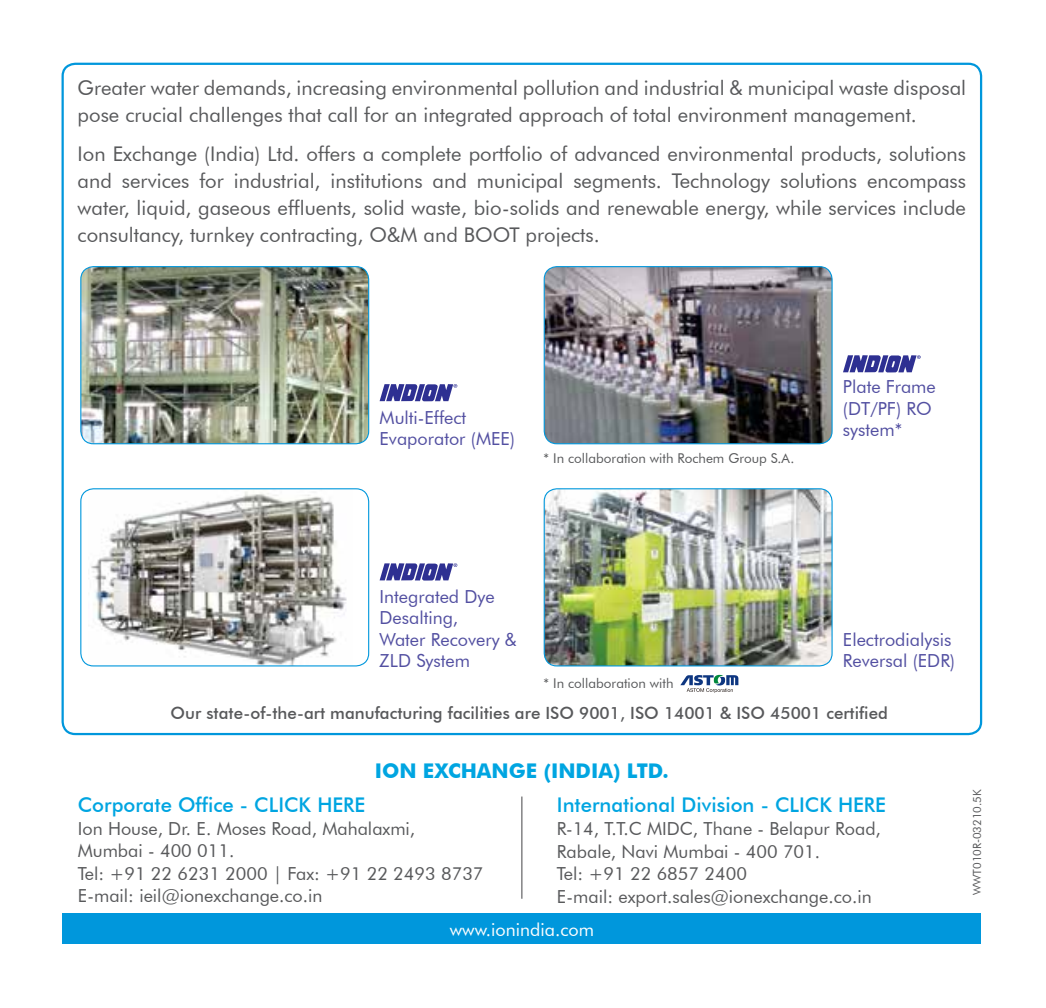
<style>
.page{position:relative;width:1046px;height:1008px;background:#fff}
.page>*{position:absolute;margin:0;border:0;box-sizing:border-box;transform-origin:0 0}
.t1{font:20.25px/27px "Futura BT";color:#58595b}
.t2{font:500 20.25px "Futura BT";color:#00a5e1}
.t3{font:700 20.25px "Futura BT";color:#00a5e1}
.t4{font:18px/22.3px "Futura BT";color:#58595b}
.t5{font:18px/21.6px "Futura BT";color:#524fa1}
.t6{font:18px "Futura BT";color:#fff}
.t7{font:500 16.88px "Futura BT";color:#58595b}
.t8{font:13.5px "Futura BT";color:#58595b}
.t9{font:11.25px "Futura BT";color:#58595b}
</style>
<div class="page">
<img style="left:81px;top:267px;width:288px;height:177px">
<div style="left:80px;top:266px;width:289px;height:178px;border:1px solid #0097dc;border-radius:13px"></div>
<img style="left:544px;top:267px;width:288px;height:177px">
<div style="left:544px;top:266px;width:289px;height:178px;border:1px solid #0097dc;border-radius:13px"></div>
<img style="left:88px;top:490px;width:259px;height:176px">
<div style="left:80px;top:488px;width:289px;height:178px;border:1px solid #0097dc;border-radius:13px"></div>
<img style="left:544px;top:489px;width:288px;height:177px">
<div style="left:544px;top:488px;width:289px;height:178px;border:1px solid #0097dc;border-radius:13px"></div>
<svg style="left:380px;top:384px;width:77px;height:17px"></svg>
<svg style="left:843px;top:355px;width:78px;height:17px"></svg>
<svg style="left:380px;top:563px;width:77px;height:17px"></svg>
<svg style="left:680px;top:675px;width:58px;height:18px"></svg>
<hr style="left:521px;top:796px;width:1px;height:103px;background:#58595b">
<div style="left:63px;top:913px;width:918px;height:31px;background:#0097dc"></div>
<p class="t1" style="left:78px;top:74px;width:890px">Greater water demands, increasing environmental pollution and industrial &amp; municipal waste disposal pose crucial challenges that call for an integrated approach of total environment management.</p>
<p class="t1" style="left:78px;top:140px;width:890px;text-align:justify">Ion Exchange (India) Ltd. offers a complete portfolio of advanced environmental products, solutions and services for industrial, institutions and municipal segments. Technology solutions encompass water, liquid, gaseous effluents, solid waste, bio-solids and renewable energy, while services include consultancy, turnkey contracting, O&amp;M and BOOT projects.</p>
<p class="t5" style="left:380px;top:406px;width:137px">Multi-Effect<br>Evaporator (MEE)</p>
<p class="t8" style="left:544px;top:450px;width:252px">* In collaboration with Rochem Group S.A.</p>
<p class="t5" style="left:380px;top:585px;width:139px">Integrated Dye<br>Desalting,<br>Water Recovery &amp;<br>ZLD System</p>
<p class="t8" style="left:544px;top:675px;width:131px">* In collaboration with</p>
<p class="t5" style="left:843px;top:376px;width:94px">Plate Frame (DT/PF) RO system*</p>
<p class="t5" style="left:843px;top:628px;width:114px">Electrodialysis<br>Reversal (EDR)</p>
<p class="t7" style="left:171px;top:702px;width:719px">Our state-of-the-art manufacturing facilities are ISO 9001, ISO 14001 &amp; ISO 45001 certified</p>
<p class="t3" style="left:375px;top:758px;width:296px">ION EXCHANGE (INDIA) LTD.</p>
<p class="t2" style="left:78px;top:792px;width:289px">Corporate Office - CLICK HERE</p>
<p class="t4" style="left:78px;top:817px;width:407px">Ion House, Dr. E. Moses Road, Mahalaxmi, Mumbai - 400 011.<br>Tel: +91 22 6231 2000 | Fax: +91 22 2493 8737<br>E-mail: ieil@ionexchange.co.in</p>
<p class="t2" style="left:557px;top:792px;width:331px">International Division - CLICK HERE</p>
<p class="t4" style="left:557px;top:817px;width:325px">R-14, T.T.C MIDC, Thane - Belapur Road, Rabale, Navi Mumbai - 400 701.<br>Tel: +91 22 6857 2400<br>E-mail: export.sales@ionexchange.co.in</p>
<p class="t6" style="left:450px;top:918px;width:146px">www.ionindia.com</p>
<p class="t9" style="left:970px;top:895px;width:107px;rotate:-90deg">WWT010R-03210.5K</p>
</div>
